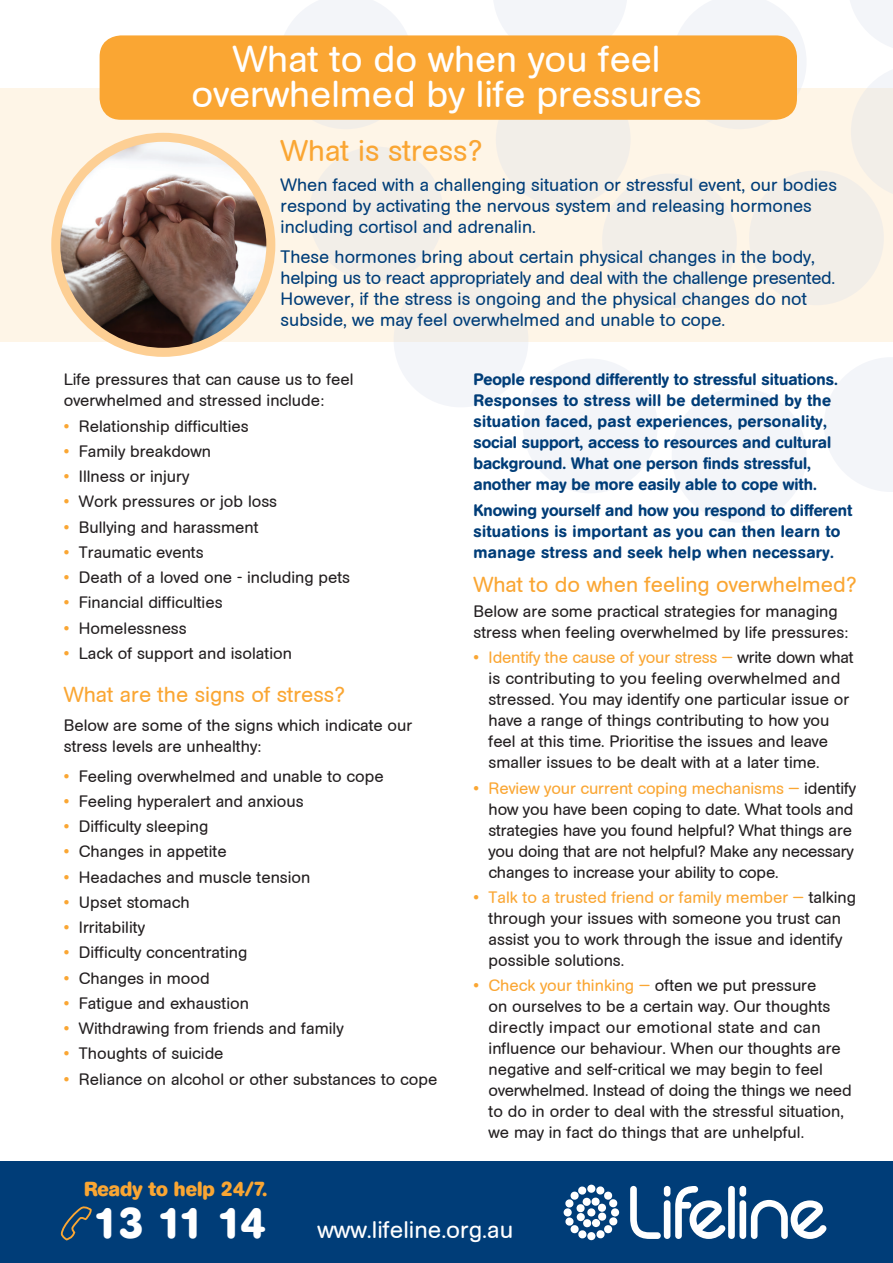
<style>
.page{position:relative;width:893px;height:1263px;background:#fff}
.page>*{position:absolute;margin:0;border:0;box-sizing:border-box;transform-origin:0 0}
.t1{font:700 42.75px "AG Book Rounded";color:#fff}
.t2{font:37.5px/34.5px "AG Rounded";color:#fff;text-align:center}
.t3{font:30px "AG Rounded";color:#faa633}
.t4{font:24px "AG Rounded";color:#fff}
.t5{font:21.75px "AG Rounded";color:#faa633}
.t6{font:700 20.25px "AG Book Rounded";color:#faa633}
.t7{font:18px/21px "AG Rounded";color:#003d78}
.t8{font:16.5px/21px "AG Rounded";color:#231f20}
.t9{font:500 16.5px/21px "AG Book Rounded";color:#003d78}
.t10{font:500 16.5px/21px "AG Book Rounded";letter-spacing:.02em;color:#003d78}
.s1{color:#faa633}
</style>
<div class="page">
<div style="left:0;top:88px;width:893px;height:253px;background:#fef5e7"></div>
<svg style="left:678px;top:0;width:128px;height:129px"></svg>
<svg style="left:285px;top:0;width:122px;height:129px"></svg>
<div style="left:672px;top:388px;width:135px;height:135px;background:#f3f5f9;border-radius:50%"></div>
<svg style="left:824px;top:358px;width:69px;height:134px"></svg>
<div style="left:749px;top:170px;width:135px;height:135px;background:#f2eee8;border-radius:50%"></div>
<svg style="left:300px;top:147px;width:443px;height:346px"></svg>
<div style="left:496px;top:72px;width:135px;height:134px;background:#f2eee8;border-radius:50%"></div>
<svg style="left:850px;top:0;width:43px;height:48px"></svg>
<svg style="left:494px;top:0;width:133px;height:35px"></svg>
<svg style="left:851px;top:70px;width:42px;height:123px"></svg>
<div style="left:0;top:1161px;width:893px;height:102px;background:#003d78"></div>
<svg style="left:565px;top:1186px;width:53px;height:53px"></svg>
<svg style="left:630px;top:1186px;width:31px;height:53px"></svg>
<div style="left:664px;top:1200px;width:6px;height:39px;background:#fff;border-radius:3px"></div>
<div style="left:664px;top:1186px;width:6px;height:10px;background:#fff;border-radius:3px"></div>
<div style="left:739px;top:1200px;width:7px;height:39px;background:#fff;border-radius:3px"></div>
<div style="left:739px;top:1186px;width:7px;height:10px;background:#fff;border-radius:3px"></div>
<div style="left:728px;top:1186px;width:7px;height:53px;background:#fff;border-radius:3px"></div>
<svg style="left:675px;top:1186px;width:51px;height:53px"></svg>
<svg style="left:751px;top:1200px;width:76px;height:39px"></svg>
<svg style="left:60px;top:1206px;width:32px;height:35px"></svg>
<div style="left:100px;top:35px;width:697px;height:85px;background:#faa633;border-radius:21px"></div>
<img style="left:56px;top:137px;width:215px;height:213px">
<div style="left:51px;top:133px;width:224px;height:224px;border:9px solid #fdcf94;border-radius:50%"></div>
<h2 class="t2" style="left:192px;top:42px;width:512px">What to do when you feel overwhelmed by life pressures</h2>
<h3 class="t3" style="left:281px;top:134px;width:203px">What is stress?</h3>
<p class="t7" style="left:281px;top:174px;width:558px">When faced with a challenging situation or stressful event, our bodies respond by activating the nervous system and releasing hormones including cortisol and adrenalin.</p>
<p class="t7" style="left:281px;top:246px;width:556px">These hormones bring about certain physical changes in the body, helping us to react appropriately and deal with the challenge presented.<br>However, if the stress is ongoing and the physical changes do not subside, we may feel overwhelmed and unable to cope.</p>
<p class="t8" style="left:64px;top:369px;width:291px">Life pressures that can cause us to feel overwhelmed and stressed include:</p>
<p class="t8" style="left:64px;top:415px;width:186px"><span class="s1">•</span> Relationship difficulties</p>
<p class="t8" style="left:64px;top:441px;width:149px"><span class="s1">•</span> Family breakdown</p>
<p class="t8" style="left:64px;top:466px;width:127px"><span class="s1">•</span> Illness or injury</p>
<p class="t8" style="left:64px;top:491px;width:215px"><span class="s1">•</span> Work pressures or job loss</p>
<p class="t8" style="left:64px;top:516px;width:196px"><span class="s1">•</span> Bullying and harassment</p>
<p class="t8" style="left:64px;top:542px;width:141px"><span class="s1">•</span> Traumatic events</p>
<p class="t8" style="left:64px;top:567px;width:288px"><span class="s1">•</span> Death of a loved one - including pets</p>
<p class="t8" style="left:64px;top:592px;width:160px"><span class="s1">•</span> Financial difficulties</p>
<p class="t8" style="left:64px;top:617px;width:125px"><span class="s1">•</span> Homelessness</p>
<p class="t8" style="left:64px;top:643px;width:230px"><span class="s1">•</span> Lack of support and isolation</p>
<h3 class="t5" style="left:64px;top:682px;width:282px">What are the signs of stress?</h3>
<p class="t8" style="left:64px;top:715px;width:350px">Below are some of the signs which indicate our stress levels are unhealthy:</p>
<p class="t8" style="left:64px;top:765px;width:321px"><span class="s1">•</span> Feeling overwhelmed and unable to cope</p>
<p class="t8" style="left:64px;top:791px;width:241px"><span class="s1">•</span> Feeling hyperalert and anxious</p>
<p class="t8" style="left:64px;top:816px;width:146px"><span class="s1">•</span> Difficulty sleeping</p>
<p class="t8" style="left:64px;top:841px;width:164px"><span class="s1">•</span> Changes in appetite</p>
<p class="t8" style="left:64px;top:866px;width:248px"><span class="s1">•</span> Headaches and muscle tension</p>
<p class="t8" style="left:64px;top:892px;width:127px"><span class="s1">•</span> Upset stomach</p>
<p class="t8" style="left:64px;top:917px;width:83px"><span class="s1">•</span> Irritability</p>
<p class="t8" style="left:64px;top:942px;width:185px"><span class="s1">•</span> Difficulty concentrating</p>
<p class="t8" style="left:64px;top:967px;width:148px"><span class="s1">•</span> Changes in mood</p>
<p class="t8" style="left:64px;top:993px;width:187px"><span class="s1">•</span> Fatigue and exhaustion</p>
<p class="t8" style="left:64px;top:1018px;width:281px"><span class="s1">•</span> Withdrawing from friends and family</p>
<p class="t8" style="left:64px;top:1043px;width:161px"><span class="s1">•</span> Thoughts of suicide</p>
<p class="t8" style="left:64px;top:1068px;width:375px"><span class="s1">•</span> Reliance on alcohol or other substances to cope</p>
<p class="t9" style="left:473px;top:369px;width:366px">People respond differently to stressful situations.<br>Responses to stress will be determined by the situation faced, past experiences, personality, social support, access to resources and cultural background. What one person finds stressful, another may be more easily able to cope with.</p>
<p class="t10" style="left:473px;top:500px;width:380px">Knowing yourself and how you respond to different situations is important as you can then learn to manage stress and seek help when necessary.</p>
<h3 class="t5" style="left:473px;top:572px;width:384px">What to do when feeling overwhelmed?</h3>
<p class="t8" style="left:473px;top:601px;width:376px">Below are some practical strategies for managing stress when feeling overwhelmed by life pressures:</p>
<p class="t8" style="left:489px;top:647px;width:367px;text-indent:-15px"><span class="s1">• Identify the cause of your stress —</span> write down what is contributing to you feeling overwhelmed and stressed. You may identify one particular issue or have a range of things contributing to how you feel at this time. Prioritise the issues and leave smaller issues to be dealt with at a later time.</p>
<p class="t8" style="left:489px;top:777px;width:369px;text-indent:-15px"><span class="s1">• Review your current coping mechanisms —</span> identify how you have been coping to date. What tools and strategies have you found helpful? What things are you doing that are not helpful? Make any necessary changes to increase your ability to cope.</p>
<p class="t8" style="left:489px;top:887px;width:369px;text-indent:-15px"><span class="s1">• Talk to a trusted friend or family member —</span> talking through your issues with someone you trust can assist you to work through the issue and identify possible solutions.</p>
<p class="t8" style="left:489px;top:975px;width:365px;text-indent:-15px"><span class="s1">• Check your thinking —</span> often we put pressure<br>on ourselves to be a certain way. Our thoughts directly impact our emotional state and can influence our behaviour. When our thoughts are negative and self-critical we may begin to feel overwhelmed. Instead of doing the things we need to do in order to deal with the stressful situation, we may in fact do things that are unhelpful.</p>
<p class="t6" style="left:84px;top:1177px;width:185px">Ready to help 24/7.</p>
<h1 class="t1" style="left:93px;top:1198px;width:175px">13 11 14</h1>
<h3 class="t4" style="left:317px;top:1216px;width:197px">www.lifeline.org.au</h3>
</div>
